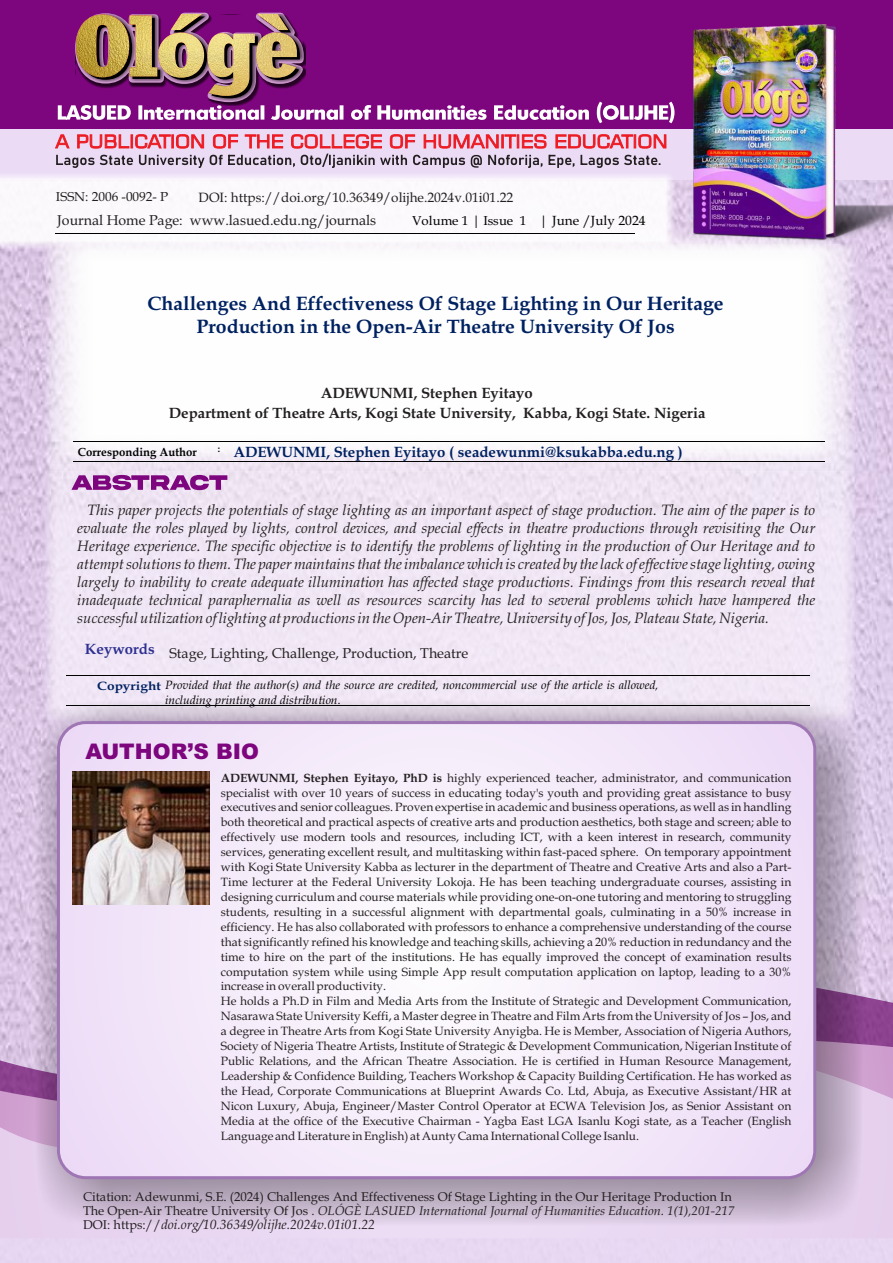
<style>
.page{position:relative;width:893px;height:1263px;background:#fff}
.page>*{position:absolute;margin:0;border:0;box-sizing:border-box;transform-origin:0 0}
.t1{font:900 21.45px "Arial";color:#7d057d}
.t2{font:700 19.5px/23.2px "Book Antiqua";color:#002161;text-align:center}
.t3{font:italic 15px/18px "Book Antiqua";color:#231f20;text-align:justify}
.t4{font:700 15px/20.1px "Book Antiqua";color:#231f20}
.t5{font:700 15px "Book Antiqua";color:#002161}
.t6{font:700 15px "Book Antiqua";color:#2e3092}
.t7{font:14.25px "Book Antiqua";color:#231f20}
.t8{font:italic 13.5px "Book Antiqua";color:#231f20}
.t9{font:13.5px "Book Antiqua";color:#231f20}
.t10{font:12.9px "Book Antiqua";color:#000}
.t11{font:12.9px "Book Antiqua";color:#231f20}
.t12{font:12.75px/14.1px "Book Antiqua";color:#231f20}
.t13{font:12px/14.9px "Book Antiqua";color:#231f20}
.t14{font:italic 12px/14.4px "Book Antiqua";color:#000}
.t15{font:700 11.85px "Book Antiqua";color:#000;scale:.96 1}
.t16{font:700 9.6px "Book Antiqua";color:#000;scale:.96 1}
.s1{font-size:13.2px}
.s2{font-weight:700;font-style:normal;font-size:12.15px;color:#002161}
.s3{font-weight:700}
.s4{font-style:italic}
.s5{font-style:normal;font-size:12.75px}
</style>
<div class="page">
<img style="left:0;top:250px;width:893px;height:609px">
<svg style="left:0;top:913px;width:893px;height:350px;background:#e0c9e8"></svg>
<div style="left:0;top:0;width:893px;height:180px;background:#ebdbf5"></div>
<div style="left:0;top:0;width:893px;height:129px;background:#7d057d"></div>
<svg style="left:58px;top:12px;width:507px;height:108px"></svg>
<img style="left:76px;top:14px;width:220px;height:82px">
<svg style="left:56px;top:154px;width:508px;height:14px"></svg>
<svg style="left:55px;top:134px;width:510px;height:14px"></svg>
<img style="left:0;top:175px;width:565px;height:75px">
<hr style="left:55px;top:234px;width:580px;height:1px;background:#000">
<div style="left:44px;top:244px;width:810px;height:227px;background:#fff"></div>
<div style="left:44px;top:464px;width:810px;height:257px;background:#f0e7f5"></div>
<svg style="left:71px;top:475px;width:156px;height:15px"></svg>
<hr style="left:66px;top:675px;width:744px;height:1px;background:#000">
<hr style="left:73px;top:462px;width:752px;height:1px;background:#000">
<hr style="left:73px;top:441px;width:752px;height:1px;background:#000">
<img style="left:565px;top:24px;width:328px;height:239px">
<div style="left:34px;top:700px;width:828px;height:527px;background:#231f20;opacity:.49"></div>
<svg style="left:58px;top:722px;width:757px;height:456px"></svg>
<div style="left:57px;top:721px;width:759px;height:458px;border:3px solid #9e76b4;border-radius:27px"></div>
<img style="left:73px;top:772px;width:137px;height:132px">
<p class="t11" style="left:56px;top:191px;width:114px">ISSN: 2006 -0092- P</p>
<p class="t9" style="left:199px;top:192px;width:316px">DOI: https://doi.org/10.36349/olijhe.2024v.01i01.22</p>
<p class="t7" style="left:57px;top:215px;width:321px">Journal Home Page: www.lasued.edu.ng/journals</p>
<p class="t10" style="left:412px;top:215px;width:235px">Volume 1 | Issue 1 | <span class="s1">June /July 2024</span></p>
<h2 class="t2" style="left:147px;top:294px;width:578px">Challenges And Effectiveness Of Stage Lighting in Our Heritage<br>Production in the Open-Air Theatre University Of Jos</h2>
<p class="t4" style="left:169px;top:384px;width:538px;text-indent:152px">ADEWUNMI, Stephen Eyitayo<br>Department of Theatre Arts, Kogi State University, Kabba, Kogi State. Nigeria</p>
<p class="t5" style="left:233px;top:446px;width:451px">ADEWUNMI, Stephen Eyitayo ( seadewunmi@ksukabba.edu.ng )</p>
<p class="t15" style="left:78px;top:448px;width:125px">Corresponding Author</p>
<p class="t16" style="left:218px;top:445px;width:4px">:</p>
<p class="t3" style="left:77px;top:503px;width:739px;text-indent:10px">This paper projects the potentials of stage lighting as an important aspect of stage production. The aim of the paper is to evaluate the roles played by lights, control devices, and special effects in theatre productions through revisiting the Our Heritage experience. The specific objective is to identify the problems of lighting in the production of Our Heritage and to attempt solutions to them. The paper maintains that the imbalance which is created by the lack of effective stage lighting, owing largely to inability to create adequate illumination has affected stage productions. Findings from this research reveal that inadequate technical paraphernalia as well as resources scarcity has led to several problems which have hampered the successful utilization of lighting at productions in the Open-Air Theatre, University of Jos, Jos, Plateau State, Nigeria.</p>
<p class="t7" style="left:169px;top:647px;width:300px">Stage, Lighting, Challenge, Production, Theatre</p>
<p class="t6" style="left:85px;top:643px;width:71px">Keywords</p>
<p class="t14" style="left:165px;top:679px;width:495px;text-indent:-68px"><span class="s2">Copyright</span> Provided that the author(s) and the source are credited, noncommercial use of the article is allowed, including printing and distribution.</p>
<h1 class="t1" style="left:85px;top:743px;width:175px">AUTHOR’S BIO</h1>
<p class="t13" style="left:221px;top:771px;width:572px"><span class="s3">ADEWUNMI, Stephen Eyitayo, PhD is</span> highly experienced teacher, administrator, and communication specialist with over 10 years of success in educating today's youth and providing great assistance to busy executives and senior colleagues. Proven expertise in academic and business operations, as well as in handling both theoretical and practical aspects of creative arts and production aesthetics, both stage and screen; able to effectively use modern tools and resources, including ICT, with a keen interest in research, community services, generating excellent result, and multitasking within fast-paced sphere. On temporary appointment with Kogi State University Kabba as lecturer in the department of Theatre and Creative Arts and also a Part-Time lecturer at the Federal University Lokoja. He has been teaching undergraduate courses, assisting in designing curriculum and course materials while providing one-on-one tutoring and mentoring to struggling students, resulting in a successful alignment with departmental goals, culminating in a 50% increase in efficiency. He has also collaborated with professors to enhance a comprehensive understanding of the course that significantly refined his knowledge and teaching skills, achieving a 20% reduction in redundancy and the time to hire on the part of the institutions. He has equally improved the concept of examination results computation system while using Simple App result computation application on laptop, leading to a 30% increase in overall productivity.<br>He holds a Ph.D in Film and Media Arts from the Institute of Strategic and Development Communication, Nasarawa State University Keffi, a Master degree in Theatre and Film Arts from the University of Jos – Jos, and a degree in Theatre Arts from Kogi State University Anyigba. He is Member, Association of Nigeria Authors, Society of Nigeria Theatre Artists, Institute of Strategic &amp; Development Communication, Nigerian Institute of Public Relations, and the African Theatre Association. He is certified in Human Resource Management, Leadership &amp; Confidence Building, Teachers Workshop &amp; Capacity Building Certification. He has worked as the Head, Corporate Communications at Blueprint Awards Co. Ltd, Abuja, as Executive Assistant/HR at Nicon Luxury, Abuja, Engineer/Master Control Operator at ECWA Television Jos, as Senior Assistant on Media at the office of the Executive Chairman - Yagba East LGA Isanlu Kogi state, as a Teacher (English Language and Literature in English) at Aunty Cama International College Isanlu.</p>
<p class="t12" style="left:83px;top:1191px;width:652px">Citation: Adewunmi, S.E. (2024) Challenges And Effectiveness Of Stage Lighting in the Our Heritage Production In<br>The Open-Air Theatre University Of Jos . <span class="s4">OLÓGÈ LASUED International Journal of Humanities Education</span>. <span class="s4">1(1),201-217</span></p>
<p class="t8" style="left:83px;top:1219px;width:293px"><span class="s5">DOI: https://</span>doi.org/10.36349/olijhe.2024v.01i01.22</p>
</div>
